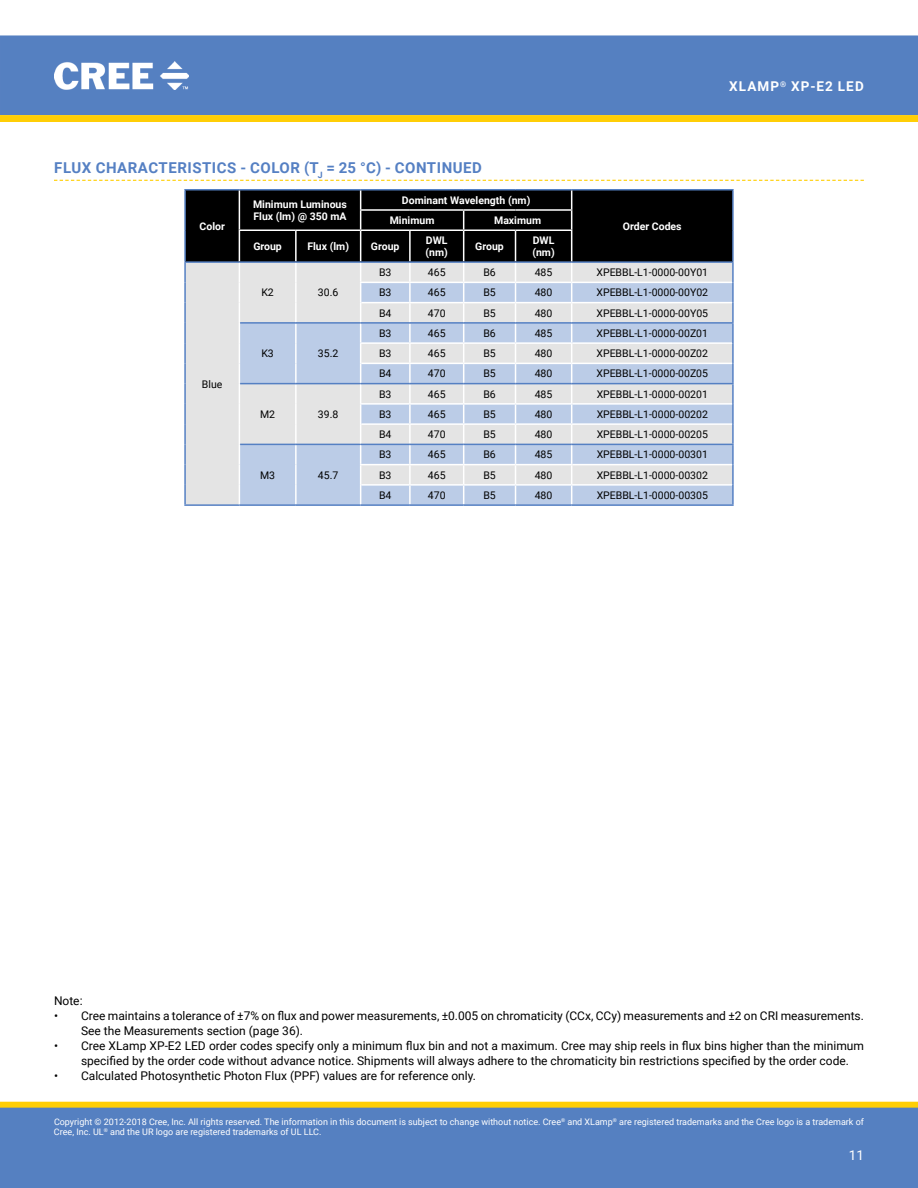
<style>
.page{position:relative;width:918px;height:1188px;background:#fff}
.page>*{position:absolute;margin:0;border:0;box-sizing:border-box;transform-origin:0 0}
.t1{font:700 15px "Roboto";letter-spacing:.035em;color:#5580c3}
.t2{font:700 13.5px "Roboto";letter-spacing:.085em;color:#fff}
.t3{font:13.5px "Roboto";color:#fff}
.t4{font:12px/15px "Roboto";color:#000}
.t5{font:10.5px "Roboto";color:#000}
.t6{font:700 10.5px/12px "Roboto";color:#fff}
.t7{font:9px/10.8px "Roboto";color:#fff}
</style>
<div class="page">
<div style="left:0;top:35px;width:918px;height:80px;background:#5580c1"></div>
<img style="left:55px;top:62px;width:134px;height:28px">
<div style="left:1px;top:1102px;width:916px;height:6px;background:#ffce06"></div>
<div style="left:0;top:1102px;width:918px;height:6px;border:1px solid #ffce06"></div>
<div style="left:0;top:1108px;width:918px;height:80px;background:#5580c1"></div>
<svg style="left:0;top:115px;width:918px;height:7px;background:#fece08"></svg>
<hr style="left:239px;top:189px;width:57px;height:1px;background:#5580c3">
<hr style="left:296px;top:189px;width:65px;height:1px;background:#5580c3">
<hr style="left:361px;top:189px;width:49px;height:1px;background:#5580c3">
<hr style="left:410px;top:189px;width:54px;height:1px;background:#5580c3">
<hr style="left:464px;top:189px;width:52px;height:1px;background:#5580c3">
<hr style="left:516px;top:189px;width:56px;height:1px;background:#5580c3">
<hr style="left:184px;top:504px;width:55px;height:2px;background:#5580c3">
<hr style="left:239px;top:504px;width:57px;height:2px;background:#5580c3">
<hr style="left:296px;top:504px;width:65px;height:2px;background:#5580c3">
<hr style="left:361px;top:504px;width:49px;height:2px;background:#5580c3">
<hr style="left:410px;top:504px;width:54px;height:2px;background:#5580c3">
<hr style="left:464px;top:504px;width:52px;height:2px;background:#5580c3">
<hr style="left:516px;top:504px;width:56px;height:2px;background:#5580c3">
<hr style="left:572px;top:504px;width:162px;height:2px;background:#5580c3">
<hr style="left:184px;top:189px;width:55px;height:1px;background:#5580c3">
<hr style="left:572px;top:189px;width:162px;height:1px;background:#5580c3">
<svg style="left:184px;top:190px;width:550px;height:314px;background:#a3a9b4"></svg>
<hr style="left:571px;top:231px;width:1px;height:30px;background:#fff">
<svg style="left:54px;top:180px;width:810px;height:1px"></svg>
<p class="t2" style="left:729px;top:77px;width:136px">XLamp<sup>®</sup> XP-E2 LED</p>
<p class="t1" style="left:54px;top:157px;width:429px">Flux Characteristics - Color (T<sub>J</sub> = 25 °C) - Conti nued</p>
<p class="t6" style="left:200px;top:220px;width:27px">Color</p>
<p class="t6" style="left:253px;top:198px;width:95px">Minimum Luminous<br>Flux (lm) @ 350 mA</p>
<p class="t6" style="left:402px;top:194px;width:130px">Dominant Wavelength (nm)</p>
<p class="t6" style="left:390px;top:214px;width:46px">Minimum</p>
<p class="t6" style="left:494px;top:214px;width:49px">Maximum</p>
<p class="t6" style="left:253px;top:240px;width:30px">Group</p>
<p class="t6" style="left:307px;top:240px;width:43px">Flux (lm)</p>
<p class="t6" style="left:371px;top:240px;width:30px">Group</p>
<p class="t6" style="left:426px;top:234px;width:24px">DWL (nm)</p>
<p class="t6" style="left:475px;top:240px;width:30px">Group</p>
<p class="t6" style="left:532px;top:234px;width:24px">DWL (nm)</p>
<p class="t6" style="left:623px;top:220px;width:60px">Order Codes</p>
<p class="t5" style="left:202px;top:376px;width:22px">Blue</p>
<p class="t5" style="left:261px;top:285px;width:14px">K2</p>
<p class="t5" style="left:318px;top:285px;width:22px">30.6</p>
<p class="t5" style="left:261px;top:346px;width:14px">K3</p>
<p class="t5" style="left:318px;top:346px;width:22px">35.2</p>
<p class="t5" style="left:260px;top:407px;width:17px">M2</p>
<p class="t5" style="left:318px;top:407px;width:22px">39.8</p>
<p class="t5" style="left:260px;top:468px;width:17px">M3</p>
<p class="t5" style="left:318px;top:468px;width:22px">45.7</p>
<p class="t5" style="left:379px;top:265px;width:14px">B3</p>
<p class="t5" style="left:428px;top:265px;width:19px">465</p>
<p class="t5" style="left:483px;top:265px;width:14px">B6</p>
<p class="t5" style="left:535px;top:265px;width:19px">485</p>
<p class="t5" style="left:596px;top:265px;width:113px">XPEBBL-L1-0000-00Y01</p>
<p class="t5" style="left:379px;top:285px;width:14px">B3</p>
<p class="t5" style="left:428px;top:285px;width:19px">465</p>
<p class="t5" style="left:483px;top:285px;width:14px">B5</p>
<p class="t5" style="left:535px;top:285px;width:19px">480</p>
<p class="t5" style="left:596px;top:285px;width:113px">XPEBBL-L1-0000-00Y02</p>
<p class="t5" style="left:379px;top:306px;width:14px">B4</p>
<p class="t5" style="left:428px;top:306px;width:19px">470</p>
<p class="t5" style="left:483px;top:306px;width:14px">B5</p>
<p class="t5" style="left:535px;top:306px;width:19px">480</p>
<p class="t5" style="left:596px;top:306px;width:113px">XPEBBL-L1-0000-00Y05</p>
<p class="t5" style="left:379px;top:326px;width:14px">B3</p>
<p class="t5" style="left:428px;top:326px;width:19px">465</p>
<p class="t5" style="left:483px;top:326px;width:14px">B6</p>
<p class="t5" style="left:535px;top:326px;width:19px">485</p>
<p class="t5" style="left:596px;top:326px;width:113px">XPEBBL-L1-0000-00Z01</p>
<p class="t5" style="left:379px;top:346px;width:14px">B3</p>
<p class="t5" style="left:428px;top:346px;width:19px">465</p>
<p class="t5" style="left:483px;top:346px;width:14px">B5</p>
<p class="t5" style="left:535px;top:346px;width:19px">480</p>
<p class="t5" style="left:596px;top:346px;width:113px">XPEBBL-L1-0000-00Z02</p>
<p class="t5" style="left:379px;top:366px;width:14px">B4</p>
<p class="t5" style="left:428px;top:366px;width:19px">470</p>
<p class="t5" style="left:483px;top:366px;width:14px">B5</p>
<p class="t5" style="left:535px;top:366px;width:19px">480</p>
<p class="t5" style="left:596px;top:366px;width:113px">XPEBBL-L1-0000-00Z05</p>
<p class="t5" style="left:379px;top:387px;width:14px">B3</p>
<p class="t5" style="left:428px;top:387px;width:19px">465</p>
<p class="t5" style="left:483px;top:387px;width:14px">B6</p>
<p class="t5" style="left:535px;top:387px;width:19px">485</p>
<p class="t5" style="left:597px;top:387px;width:113px">XPEBBL-L1-0000-00201</p>
<p class="t5" style="left:379px;top:407px;width:14px">B3</p>
<p class="t5" style="left:428px;top:407px;width:19px">465</p>
<p class="t5" style="left:483px;top:407px;width:14px">B5</p>
<p class="t5" style="left:535px;top:407px;width:19px">480</p>
<p class="t5" style="left:597px;top:407px;width:113px">XPEBBL-L1-0000-00202</p>
<p class="t5" style="left:379px;top:427px;width:14px">B4</p>
<p class="t5" style="left:428px;top:427px;width:19px">470</p>
<p class="t5" style="left:483px;top:427px;width:14px">B5</p>
<p class="t5" style="left:535px;top:427px;width:19px">480</p>
<p class="t5" style="left:597px;top:427px;width:113px">XPEBBL-L1-0000-00205</p>
<p class="t5" style="left:379px;top:447px;width:14px">B3</p>
<p class="t5" style="left:428px;top:447px;width:19px">465</p>
<p class="t5" style="left:483px;top:447px;width:14px">B6</p>
<p class="t5" style="left:535px;top:447px;width:19px">485</p>
<p class="t5" style="left:597px;top:447px;width:113px">XPEBBL-L1-0000-00301</p>
<p class="t5" style="left:379px;top:468px;width:14px">B3</p>
<p class="t5" style="left:428px;top:468px;width:19px">465</p>
<p class="t5" style="left:483px;top:468px;width:14px">B5</p>
<p class="t5" style="left:535px;top:468px;width:19px">480</p>
<p class="t5" style="left:597px;top:468px;width:113px">XPEBBL-L1-0000-00302</p>
<p class="t5" style="left:379px;top:488px;width:14px">B4</p>
<p class="t5" style="left:428px;top:488px;width:19px">470</p>
<p class="t5" style="left:483px;top:488px;width:14px">B5</p>
<p class="t5" style="left:535px;top:488px;width:19px">480</p>
<p class="t5" style="left:597px;top:488px;width:113px">XPEBBL-L1-0000-00305</p>
<p class="t4" style="left:54px;top:993px;width:30px">Note:</p>
<p class="t4" style="left:81px;top:1008px;width:784px;text-indent:-27px">• Cree maintains a tolerance of ±7% on flux and power measurements, ±0.005 on chromaticity (CCx, CCy) measurements and ±2 on CRI measurements.<br>See the Measurements section (page 36).</p>
<p class="t4" style="left:81px;top:1038px;width:784px;text-indent:-27px">• Cree XLamp XP-E2 LED order codes specify only a minimum flux bin and not a maximum. Cree may ship reels in flux bins higher than the minimum specified by the order code without advance notice. Shipments will always adhere to the chromaticity bin restrictions specified by the order code.</p>
<p class="t4" style="left:54px;top:1068px;width:424px">• Calculated Photosynthetic Photon Flux (PPF) values are for reference only.</p>
<p class="t7" style="left:54px;top:1116px;width:811px">Copyright © 2012-2018 Cree, Inc. All rights reserved. The information in this document is subject to change without notice. Cree<sup>®</sup> and XLamp<sup>®</sup> are registered trademarks and the Cree logo is a trademark of<br>Cree, Inc. UL<sup>®</sup> and the UR logo are registered trademarks of UL LLC.</p>
<p class="t3" style="left:849px;top:1145px;width:17px">11</p>
</div>
